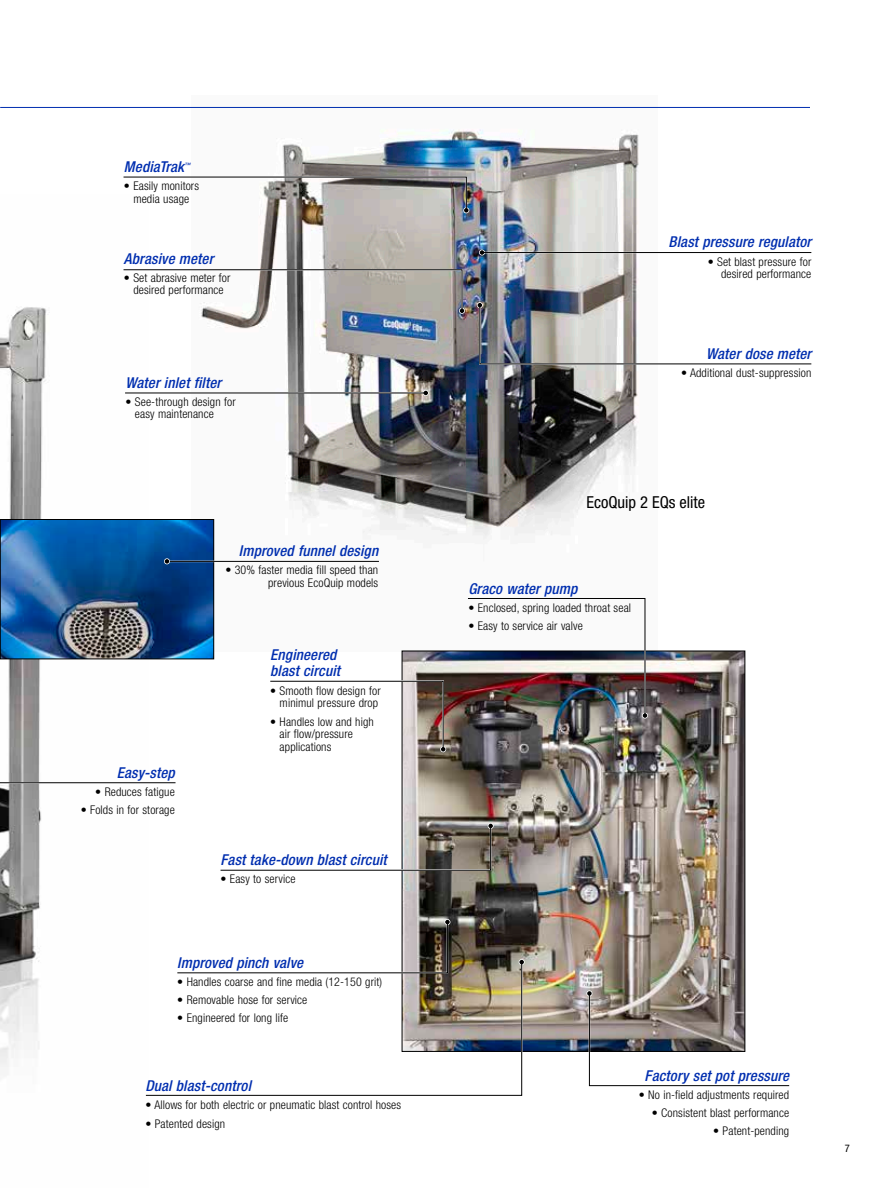
<style>
.page{position:relative;width:891px;height:1188px;background:#fff}
.page>*{position:absolute;margin:0;border:0;box-sizing:border-box;transform-origin:0 0}
.t1{font:condensed 16.5px "Helvetica Neue LT Std";color:#000}
.t2{font:italic 500 condensed 15px/16.5px "Helvetica Neue LT Std";letter-spacing:.01em;color:#002eaf}
.t3{font:300 condensed 12px/12.8px "Helvetica Neue LT Std";letter-spacing:.01em;color:#000;text-align:center}
.t4{font:condensed 10.5px "Helvetica Neue LT Std";color:#000}
.t5{font:italic 500 condensed 6px "Helvetica Neue LT Std";color:#002eaf}
</style>
<div class="page">
<img style="left:404px;top:653px;width:339px;height:397px">
<img style="left:192px;top:106px;width:465px;height:545px">
<img style="left:0;top:307px;width:148px;height:760px">
<img style="left:2px;top:521px;width:210px;height:136px">
<div style="left:0;top:519px;width:214px;height:140px;border:1px solid #000"></div>
<hr style="left:0;top:107px;width:810px;height:1px;background:#002eaf">
<svg style="left:479px;top:250px;width:6px;height:6px"></svg>
<hr style="left:482px;top:252px;width:329px;height:1px;background:#000">
<svg style="left:477px;top:302px;width:335px;height:63px"></svg>
<svg style="left:519px;top:959px;width:6px;height:6px"></svg>
<svg style="left:146px;top:962px;width:376px;height:134px"></svg>
<hr style="left:125px;top:392px;width:301px;height:1px;background:#fff">
<svg style="left:423px;top:390px;width:6px;height:6px"></svg>
<svg style="left:270px;top:680px;width:176px;height:72px"></svg>
<svg style="left:176px;top:919px;width:274px;height:55px"></svg>
<svg style="left:220px;top:823px;width:274px;height:48px"></svg>
<img style="left:466px;top:597px;width:182px;height:122px">
<hr style="left:125px;top:393px;width:301px;height:1px;background:#000">
<hr style="left:0;top:782px;width:176px;height:1px;background:#000">
<svg style="left:586px;top:990px;width:204px;height:97px"></svg>
<svg style="left:164px;top:558px;width:6px;height:6px"></svg>
<hr style="left:170px;top:561px;width:209px;height:1px;background:#000">
<svg style="left:122px;top:268px;width:343px;height:46px"></svg>
<svg style="left:123px;top:176px;width:346px;height:37px"></svg>
<p class="t2" style="left:124px;top:159px;width:62px">MediaTrak</p>
<p class="t5" style="left:184px;top:161px;width:7px">™</p>
<p class="t3" style="left:124px;top:179px;width:77px">• Easily monitors media usage</p>
<p class="t2" style="left:124px;top:250px;width:91px">Abrasive meter</p>
<p class="t3" style="left:124px;top:271px;width:108px">• Set abrasive meter for desired performance</p>
<p class="t2" style="left:126px;top:374px;width:97px">Water inlet filter</p>
<p class="t3" style="left:135px;top:395px;width:102px;text-align:left;text-indent:-9px">• See-through design for easy maintenance</p>
<p class="t2" style="left:239px;top:543px;width:141px">Improved funnel design</p>
<p class="t3" style="left:225px;top:564px;width:154px;text-align:right">• 30% faster media fill speed than previous EcoQuip models</p>
<p class="t2" style="left:117px;top:764px;width:60px">Easy-step</p>
<p class="t3" style="left:95px;top:785px;width:81px">• Reduces fatigue</p>
<p class="t3" style="left:81px;top:803px;width:96px">• Folds in for storage</p>
<p class="t2" style="left:270px;top:647px;width:71px">Engineered blast circuit</p>
<p class="t3" style="left:270px;top:684px;width:112px">• Smooth flow design for minimul pressure drop</p>
<p class="t3" style="left:280px;top:715px;width:96px;text-align:left;text-indent:-9px">• Handles low and high air flow/pressure applications</p>
<p class="t2" style="left:221px;top:852px;width:168px">Fast take-down blast circuit</p>
<p class="t3" style="left:220px;top:873px;width:76px">• Easy to service</p>
<p class="t2" style="left:177px;top:954px;width:127px">Improved pinch valve</p>
<p class="t3" style="left:177px;top:975px;width:206px">• Handles coarse and fine media (12-150 grit)</p>
<p class="t3" style="left:177px;top:993px;width:132px">• Removable hose for service</p>
<p class="t3" style="left:177px;top:1011px;width:112px">• Engineered for long life</p>
<p class="t2" style="left:145px;top:1078px;width:107px">Dual blast-control</p>
<p class="t3" style="left:145px;top:1099px;width:257px">• Allows for both electric or pneumatic blast control hoses</p>
<p class="t3" style="left:145px;top:1117px;width:81px">• Patented design</p>
<p class="t2" style="left:669px;top:234px;width:144px">Blast pressure regulator</p>
<p class="t3" style="left:708px;top:255px;width:105px;text-align:right">• Set blast pressure for desired performance</p>
<p class="t2" style="left:706px;top:345px;width:107px">Water dose meter</p>
<p class="t3" style="left:681px;top:366px;width:132px">• Additional dust-suppression</p>
<h1 class="t1" style="left:586px;top:493px;width:120px">EcoQuip 2 EQs elite</h1>
<p class="t2" style="left:468px;top:580px;width:111px">Graco water pump</p>
<p class="t3" style="left:468px;top:601px;width:164px">• Enclosed, spring loaded throat seal</p>
<p class="t3" style="left:468px;top:619px;width:116px">• Easy to service air valve</p>
<p class="t2" style="left:645px;top:1067px;width:146px">Factory set pot pressure</p>
<p class="t3" style="left:639px;top:1088px;width:152px">• No in-field adjustments required</p>
<p class="t3" style="left:652px;top:1106px;width:139px">• Consistent blast performance</p>
<p class="t3" style="left:713px;top:1124px;width:78px">• Patent-pending</p>
<p class="t4" style="left:845px;top:1142px;width:7px">7</p>
</div>
